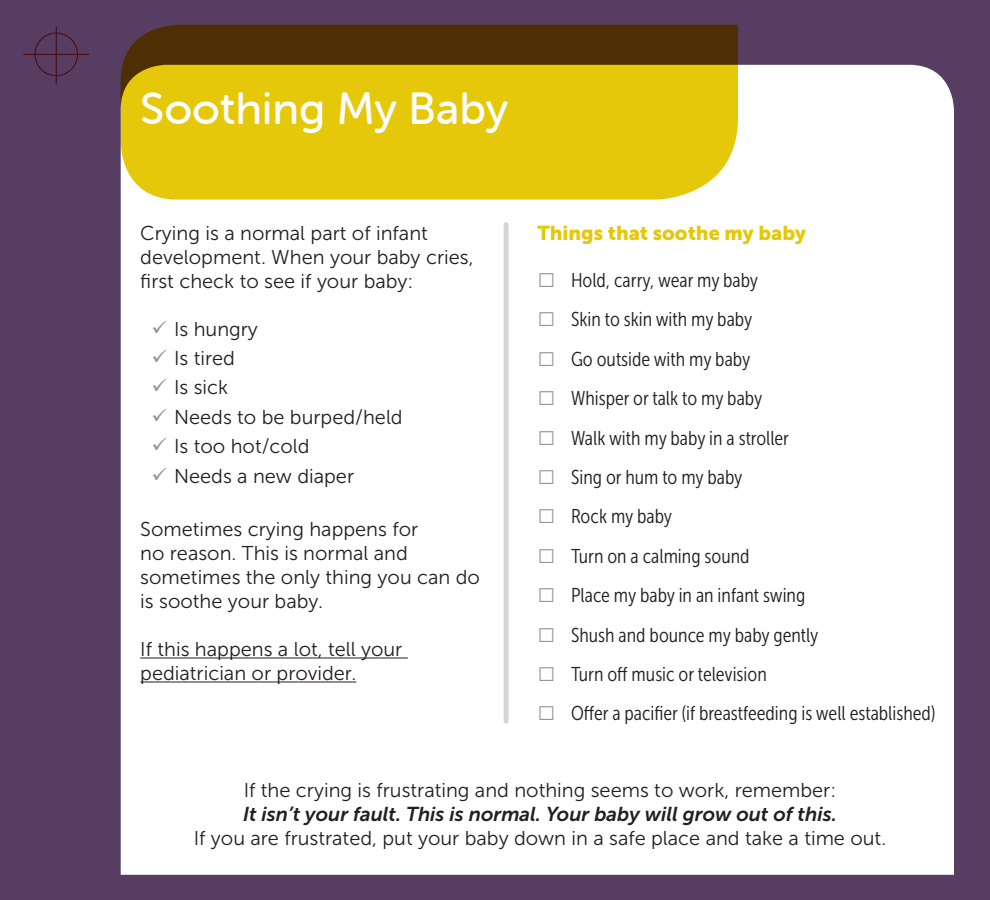
<style>
.page{position:relative;width:990px;height:900px;background:#573d61}
.page>*{position:absolute;margin:0;border:0;box-sizing:border-box;transform-origin:0 0}
.heading2{font:45px "Museo Sans Rounded 500";color:#fff}
.body{font:20px/24px "Museo Sans 300";color:#231f20}
.t1{font:20px "Museo Sans Cond 300";color:#231f20}
.body-2{font:italic 20px "Museo Sans 700";color:#231f20}
.t2{font:20px "Museo Sans 900";color:#e4c809}
.s1{font-family:"Arial";font-size:30px;color:#939598}
</style>
<div class="page">
<div style="left:121px;top:65px;width:833px;height:810px;background:#fff"></div>
<svg style="left:121px;top:25px;width:617px;height:175px;background:#c1a50d"></svg>
<hr style="left:140px;top:657px;width:268px;height:1px;background:#231f20">
<hr style="left:140px;top:681px;width:216px;height:1px;background:#231f20">
<div style="left:504px;top:225px;width:5px;height:496px;background:#d8d2db"></div>
<svg style="left:153px;top:320px;width:14px;height:13px"></svg>
<svg style="left:153px;top:349px;width:14px;height:14px"></svg>
<svg style="left:153px;top:379px;width:14px;height:13px"></svg>
<svg style="left:153px;top:408px;width:14px;height:13px"></svg>
<svg style="left:153px;top:438px;width:14px;height:13px"></svg>
<svg style="left:153px;top:467px;width:14px;height:13px"></svg>
<p class="heading2" style="left:140px;top:84px;width:370px">Soothing My Baby</p>
<p class="body" style="left:140px;top:221px;width:335px">Crying is a normal part of infant development. When your baby cries, first check to see if your baby:</p>
<p class="body" style="left:174px;top:317px;width:85px">Is hungry</p>
<p class="body" style="left:174px;top:346px;width:62px">Is tired</p>
<p class="body" style="left:174px;top:376px;width:56px">Is sick</p>
<p class="body" style="left:174px;top:405px;width:230px">Needs to be burped/held</p>
<p class="body" style="left:174px;top:434px;width:137px">Is too hot/cold</p>
<p class="body" style="left:174px;top:464px;width:182px">Needs a new diaper</p>
<p class="body" style="left:140px;top:517px;width:341px">Sometimes crying happens for<br>no reason. This is normal and sometimes the only thing you can do is soothe your baby.</p>
<p class="body" style="left:140px;top:637px;width:264px">If this happens a lot, tell your pediatrician or provider.</p>
<p class="t2" style="left:537px;top:221px;width:270px">Things that soothe my baby</p>
<p class="t1" style="left:537px;top:269px;width:223px"><span class="s1">□</span> Hold, carry, wear my baby</p>
<p class="t1" style="left:537px;top:309px;width:217px"><span class="s1">□</span> Skin to skin with my baby</p>
<p class="t1" style="left:537px;top:348px;width:215px"><span class="s1">□</span> Go outside with my baby</p>
<p class="t1" style="left:537px;top:388px;width:227px"><span class="s1">□</span> Whisper or talk to my baby</p>
<p class="t1" style="left:537px;top:427px;width:253px"><span class="s1">□</span> Walk with my baby in a stroller</p>
<p class="t1" style="left:537px;top:466px;width:207px"><span class="s1">□</span> Sing or hum to my baby</p>
<p class="t1" style="left:537px;top:506px;width:136px"><span class="s1">□</span> Rock my baby</p>
<p class="t1" style="left:537px;top:545px;width:214px"><span class="s1">□</span> Turn on a calming sound</p>
<p class="t1" style="left:537px;top:585px;width:270px"><span class="s1">□</span> Place my baby in an infant swing</p>
<p class="t1" style="left:537px;top:624px;width:283px"><span class="s1">□</span> Shush and bounce my baby gently</p>
<p class="t1" style="left:537px;top:663px;width:231px"><span class="s1">□</span> Turn off music or television</p>
<p class="t1" style="left:537px;top:703px;width:400px"><span class="s1">□</span> Offer a pacifier (if breastfeeding is well established)</p>
<p class="body" style="left:244px;top:778px;width:594px">If the crying is frustrating and nothing seems to work, remember:</p>
<p class="body-2" style="left:243px;top:803px;width:595px">It isn’t your fault. This is normal. Your baby will grow out of this.</p>
<p class="body" style="left:194px;top:826px;width:694px">If you are frustrated, put your baby down in a safe place and take a time out.</p>
</div>
